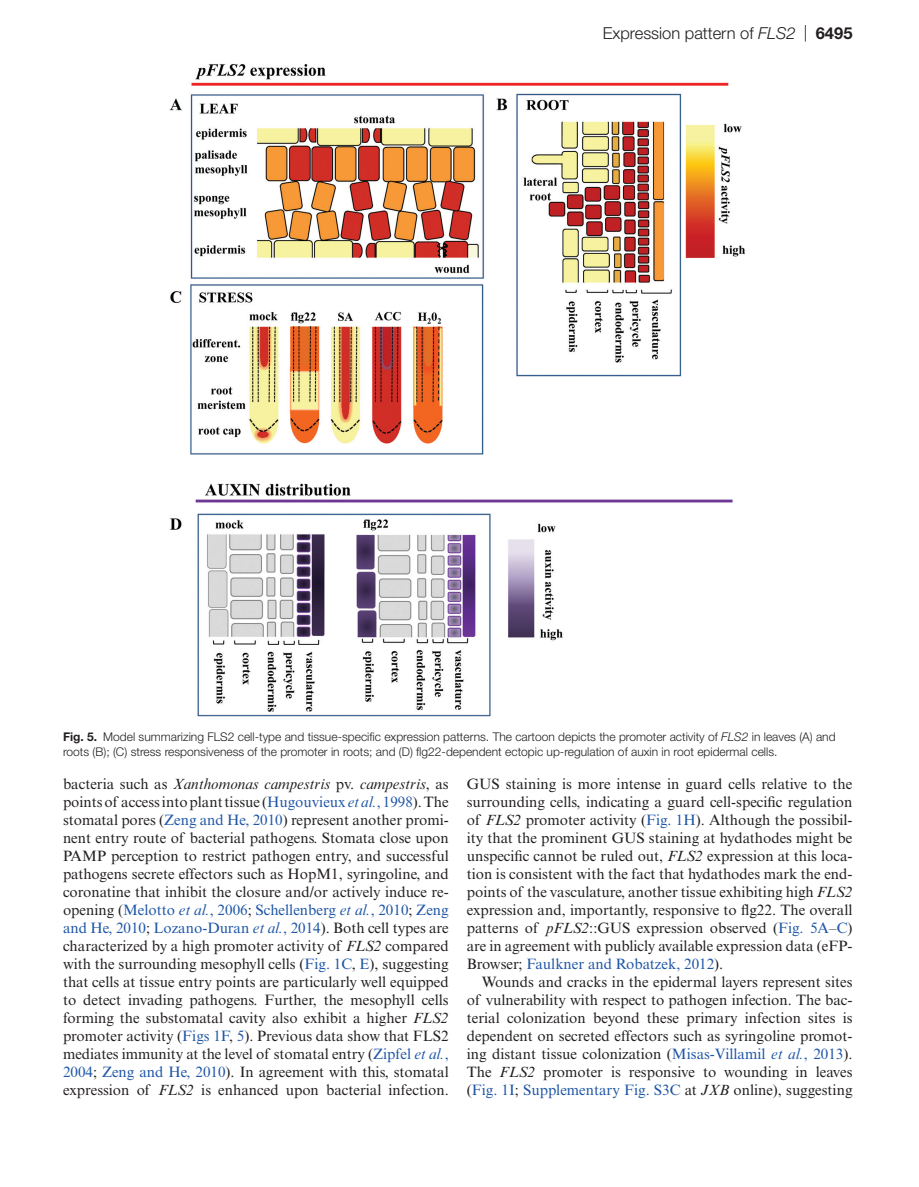
<style>
.page{position:relative;width:919px;height:1187px;background:#fff}
.page>*{position:absolute;margin:0;border:0;box-sizing:border-box;transform-origin:0 0}
.t1{font:300 16.5px "Helvetica Neue LT Std";color:#231f20}
.t2{font:15px/18px "Times New Roman MT Std";color:#231f20;text-align:justify}
.t3{font:300 12px/15px "Helvetica Neue LT Std";color:#231f20}
.s1{font-style:italic}
.s2{font-weight:700}
.s3{color:#1e56a6}
.s4{font-style:italic;color:#1e56a6}
</style>
<div class="page">
<img style="left:170px;top:64px;width:575px;height:652px">
<p class="t1" style="left:602px;top:23px;width:251px">Expression pattern of <span class="s1">FLS2</span> | <span class="s2">6495</span></p>
<p class="t3" style="left:63px;top:728px;width:774px"><span class="s2">Fig. 5.</span> Model summarizing FLS2 cell-type and tissue-specific expression patterns. The cartoon depicts the promoter activity of <span class="s1">FLS2</span> in leaves (A) and roots (B); (C) stress responsiveness of the promoter in roots; and (D) flg22-dependent ectopic up-regulation of auxin in root epidermal cells.</p>
<p class="t2" style="left:63px;top:775px;width:387px">bacteria such as <span class="s1">Xanthomonas campestris</span> pv. <span class="s1">campestris</span>, as points of access into plant tissue (<span class="s3">Hugouvieux</span> <span class="s4">et al.</span><span class="s3">, 1998</span>). The stomatal pores (<span class="s3">Zeng and He, 2010</span>) represent another promi&shy;nent entry route of bacterial pathogens. Stomata close upon PAMP perception to restrict pathogen entry, and successful pathogens secrete effectors such as HopM1, syringoline, and coronatine that inhibit the closure and/or actively induce re&shy;opening (<span class="s3">Melotto</span> <span class="s4">et al.</span><span class="s3">, 2006</span>; <span class="s3">Schellenberg</span> <span class="s4">et al.</span><span class="s3">, 2010</span>; <span class="s3">Zeng and He, 2010</span>; <span class="s3">Lozano-Duran</span> <span class="s4">et al.</span><span class="s3">, 2014</span>). Both cell types are characterized by a high promoter activity of <span class="s1">FLS2</span> compared with the surrounding mesophyll cells (<span class="s3">Fig. 1C</span>, <span class="s3">E</span>), suggesting that cells at tissue entry points are particularly well equipped to detect invading pathogens. Further, the mesophyll cells forming the substomatal cavity also exhibit a higher <span class="s1">FLS2 </span>promoter activity (<span class="s3">Figs 1F</span>, <span class="s3">5</span>). Previous data show that FLS2 mediates immunity at the level of stomatal entry (<span class="s3">Zipfel</span> <span class="s4">et al.</span><span class="s3">, 2004</span>; <span class="s3">Zeng and He, 2010</span>). In agreement with this, stomatal expression of <span class="s1">FLS2</span> is enhanced upon bacterial infection.</p>
<p class="t2" style="left:466px;top:775px;width:387px">GUS staining is more intense in guard cells relative to the surrounding cells, indicating a guard cell-specific regulation of <span class="s1">FLS2</span> promoter activity (<span class="s3">Fig. 1H</span>). Although the possibil&shy;ity that the prominent GUS staining at hydathodes might be unspecific cannot be ruled out, <span class="s1">FLS2</span> expression at this loca&shy;tion is consistent with the fact that hydathodes mark the end&shy;points of the vasculature, another tissue exhibiting high <span class="s1">FLS2 </span>expression and, importantly, responsive to flg22. The overall patterns of <span class="s1">pFLS2</span>::GUS expression observed (<span class="s3">Fig. 5A</span>–<span class="s3">C</span>) are in agreement with publicly available expression data (eFP-Browser; <span class="s3">Faulkner and Robatzek, 2012</span>).</p>
<p class="t2" style="left:466px;top:973px;width:387px;text-indent:15px">Wounds and cracks in the epidermal layers represent sites of vulnerability with respect to pathogen infection. The bac&shy;terial colonization beyond these primary infection sites is dependent on secreted effectors such as syringoline promot&shy;ing distant tissue colonization (<span class="s3">Misas-Villamil</span> <span class="s4">et al.</span><span class="s3">, 2013</span>).<br>The <span class="s1">FLS2</span> promoter is responsive to wounding in leaves (<span class="s3">Fig. 1I</span>; <span class="s3">Supplementary Fig. S3C</span> at <span class="s1">JXB</span> online), suggesting</p>
</div>
